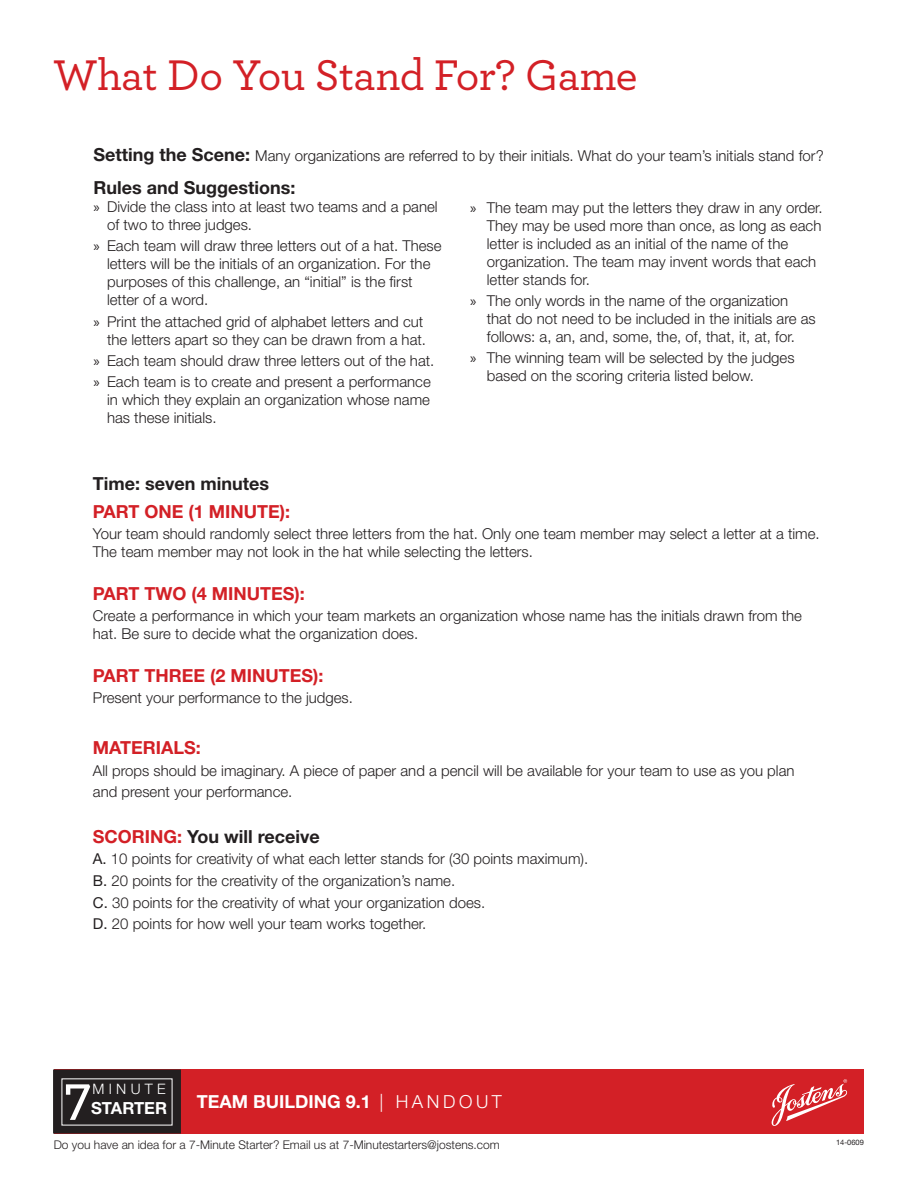
<style>
.page{position:relative;width:918px;height:1188px;background:#fff}
.page>*{position:absolute;margin:0;border:0;box-sizing:border-box;transform-origin:0 0}
.t1{font:600 54px "Archer";color:#fff}
.t2{font:500 45px "Archer";letter-spacing:-.01em;color:#d32026}
.t3{font:700 18px "Helvetica Neue";color:#d32026}
.t4{font:700 18px "Helvetica Neue";color:#231f20}
.t5{font:700 18px "Helvetica Neue";color:#fff}
.t6{font:700 16.65px "Helvetica Neue";color:#fff}
.t7{font:300 15px/18px "Helvetica Neue";color:#231f20}
.t8{font:300 14.4px "Helvetica Neue";letter-spacing:.3em;color:#fff}
.t9{font:300 12px "Helvetica Neue";color:#231f20}
.t10{font:7.5px "Helvetica Neue";color:#231f20}
.s1{font-weight:700;font-size:18px}
.s2{font-family:"Myriad Pro";font-weight:400}
.s3{color:#d32026}
.s4{font-weight:400}
.s5{font-weight:300}
</style>
<div class="page">
<div style="left:54px;top:1070px;width:810px;height:64px;background:#d32026"></div>
<svg style="left:772px;top:1079px;width:75px;height:47px"></svg>
<div style="left:53px;top:1069px;width:128px;height:65px;border:13px solid #231f20"></div>
<div style="left:62px;top:1079px;width:110px;height:46px;background:#231f20"></div>
<h2 class="t2" style="left:53px;top:43px;width:586px">What Do You Stand For? Game</h2>
<p class="t7" style="left:94px;top:146px;width:732px"><span class="s1">SETTING THE SCENE:</span> Many organizations are referred to by their initials. What do your team’s initials stand for?</p>
<p class="t4" style="left:94px;top:177px;width:203px">RULES AND SUGGESTIONS:</p>
<p class="t7" style="left:107px;top:197px;width:332px;text-indent:-13px"><span class="s2">»</span> D ivide the class into at least two teams and a panel of two to three judges.</p>
<p class="t7" style="left:107px;top:237px;width:336px;text-indent:-14px"><span class="s2">»</span> Each team will draw three letters out of a hat. These letters will be the initials of an organization. For the purposes of this challenge, an “initial” is the first letter of a word.</p>
<p class="t7" style="left:94px;top:312px;width:334px;text-align:right"><span class="s2">»</span> Print the attached grid of alphabet letters and cut the letters apart so they can be drawn from a hat.</p>
<p class="t7" style="left:94px;top:349px;width:342px;line-height:21.3px"><span class="s2">»</span> Each team should draw three letters out of the hat. <span class="s2">»</span> Each team is to create and present a performance</p>
<p class="t7" style="left:107px;top:390px;width:324px">in which they explain an organization whose name has these initials.</p>
<p class="t7" style="left:487px;top:198px;width:337px;text-indent:-17px"><span class="s2">»</span> The team may put the letters they draw in any order.<br>They may be used more than once, as long as each letter is included as an initial of the name of the organization. The team may invent words that each letter stands for.</p>
<p class="t7" style="left:487px;top:291px;width:330px;text-indent:-17px"><span class="s2">»</span> The only words in the name of the organization that do not need to be included in the initials are as follows: a, an, and, some, the, of, that, it, at, for.</p>
<p class="t7" style="left:487px;top:349px;width:309px;text-indent:-17px"><span class="s2">»</span> The winning team will be selected by the judges based on the scoring criteria listed below.</p>
<p class="t4" style="left:93px;top:473px;width:178px">TIME: SEVEN MINUTES</p>
<p class="t3" style="left:93px;top:500px;width:199px">PART ONE (1 MINUTE):</p>
<p class="t7" style="left:93px;top:525px;width:728px">Your team should randomly select three letters from the hat. Only one team member may select a letter at a time.<br>The team member may not look in the hat while selecting the letters.</p>
<p class="t3" style="left:93px;top:582px;width:214px">PART TWO (4 MINUTES):</p>
<p class="t7" style="left:93px;top:607px;width:711px">Create a performance in which your team markets an organization whose name has the initials drawn from the hat. Be sure to decide what the organization does.</p>
<p class="t3" style="left:93px;top:664px;width:232px">PART THREE (2 MINUTES):</p>
<p class="t7" style="left:93px;top:689px;width:262px">Present your performance to the judges.</p>
<p class="t3" style="left:93px;top:737px;width:109px">MATERIALS:</p>
<p class="t7" style="left:93px;top:760px;width:703px;line-height:21.5px">All props should be imaginary. A piece of paper and a pencil will be available for your team to use as you plan and present your performance.</p>
<p class="t4" style="left:93px;top:825px;width:228px"><span class="s3">SCORING:</span> YOU WILL RECEIVE</p>
<p class="t7" style="left:93px;top:848px;width:497px;line-height:21.5px"><span class="s4">A.</span> 10 points for creativity of what each letter stands for (30 points maximum).<br><span class="s4">B.</span> 20 points for the creativity of the organization’s name.<br><span class="s4">C.</span> 30 points for the creativity of what your organization does.<br><span class="s4">D.</span> 20 points for how well your team works together.</p>
<h1 class="t1" style="left:64px;top:1062px;width:29px">7</h1>
<p class="t8" style="left:92px;top:1080px;width:74px">m inute</p>
<p class="t6" style="left:91px;top:1098px;width:78px">STARTER</p>
<p class="t5" style="left:197px;top:1090px;width:307px">TEAM BUILDING 9.1 <span class="s5">| handout</span></p>
<p class="t9" style="left:54px;top:1137px;width:448px">Do you have an idea for a 7-Minute Starter? Email us at 7-Minutestarters@jostens.com</p>
<p class="t10" style="left:836px;top:1138px;width:29px">14-0609</p>
</div>
